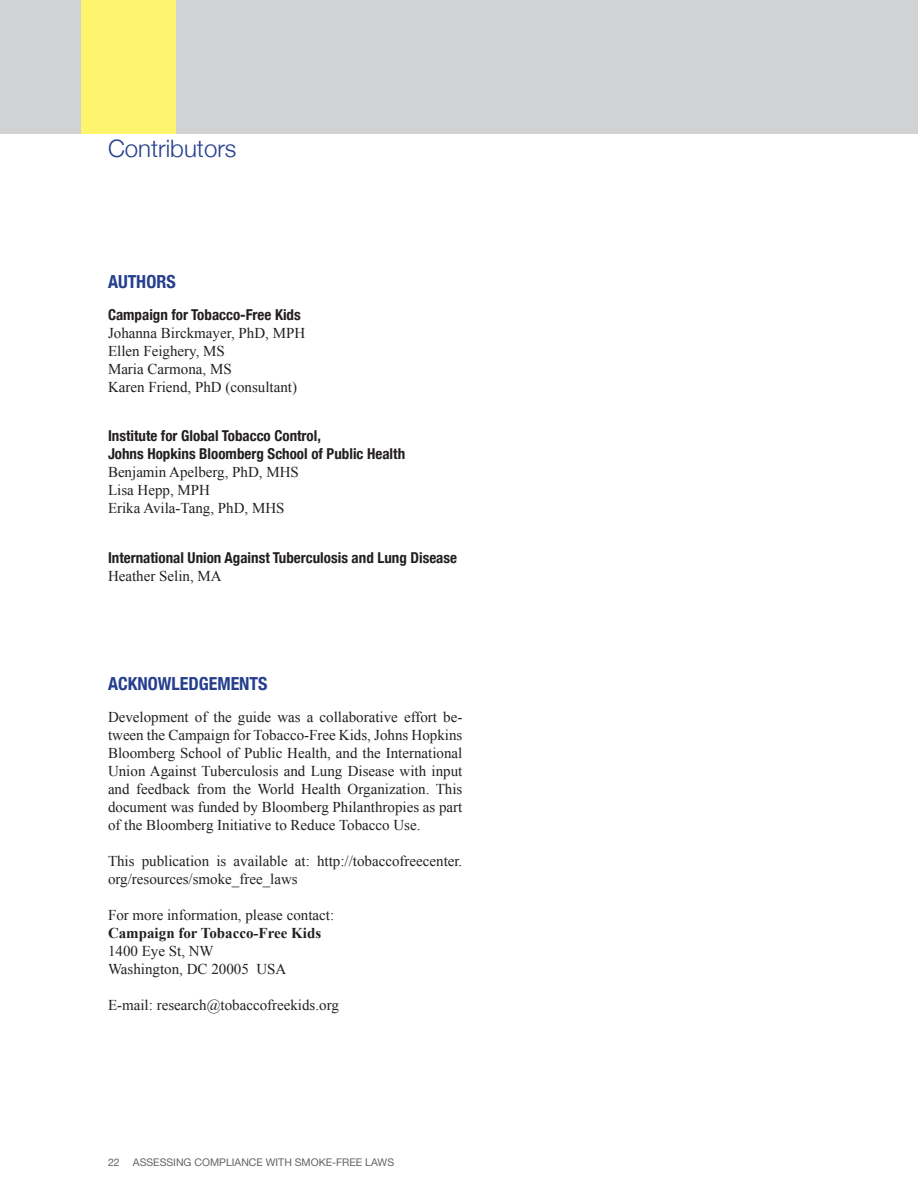
<style>
.page{position:relative;width:918px;height:1188px;background:#fff}
.page>*{position:absolute;margin:0;border:0;box-sizing:border-box;transform-origin:0 0}
.t1{font:300 24px "Helvetica Neue";color:#253f8e}
.t2{font:700 condensed 18px "Helvetica Neue";color:#253f8e}
.t3{font:15px/18px "Times New Roman";color:#231f20;text-align:justify}
.author{font:700 condensed 15px/18px "Helvetica Neue";color:#231f20}
.t4{font:700 15px "Times New Roman";color:#231f20}
.t5{font:10.5px "Helvetica Neue";color:#636366}
</style>
<div class="page">
<div style="left:0;top:0;width:918px;height:134px;background:#d1d2d4"></div>
<div style="left:81px;top:0;width:95px;height:134px;background:#fff46d"></div>
<p class="t1" style="left:108px;top:134px;width:130px">Contributors</p>
<p class="t2" style="left:108px;top:271px;width:69px">AUTHORS</p>
<p class="author" style="left:108px;top:305px;width:194px">Campaign for Tobacco-Free Kids</p>
<p class="t3" style="left:108px;top:324px;width:199px">Johanna Birckmayer, PhD, MPH</p>
<p class="t3" style="left:108px;top:342px;width:118px">Ellen Feighery, MS</p>
<p class="t3" style="left:108px;top:360px;width:125px">Maria Carmona, MS</p>
<p class="t3" style="left:108px;top:378px;width:191px">Karen Friend, PhD (consultant)</p>
<p class="author" style="left:108px;top:427px;width:299px">Institute for Global Tobacco Control,<br>Johns Hopkins Bloomberg School of Public Health</p>
<p class="t3" style="left:108px;top:463px;width:192px">Benjamin Apelberg, PhD, MHS</p>
<p class="t3" style="left:108px;top:481px;width:104px">Lisa Hepp, MPH</p>
<p class="t3" style="left:108px;top:499px;width:178px">Erika Avila-Tang, PhD, MHS</p>
<p class="author" style="left:108px;top:548px;width:351px">International Union Against Tuberculosis and Lung Disease</p>
<p class="t3" style="left:108px;top:567px;width:115px">Heather Selin, MA</p>
<p class="t2" style="left:108px;top:673px;width:161px">ACKNOWLEDGEMENTS</p>
<p class="t3" style="left:108px;top:707px;width:356px">Development of the guide was a collaborative effort be&shy;tween the Campaign for Tobacco-Free Kids, Johns Hopkins Bloomberg School of Public Health, and the International Union Against Tuberculosis and Lung Disease with input and feedback from the World Health Organization. This document was funded by Bloomberg Philanthropies as part of the Bloomberg Initiative to Reduce Tobacco Use.</p>
<p class="t3" style="left:108px;top:851px;width:356px">This publication is available at: http://tobaccofreecenter. org/resources/smoke_free_laws</p>
<p class="t3" style="left:108px;top:905px;width:228px">For more information, please contact:</p>
<p class="t4" style="left:108px;top:922px;width:215px">Campaign for Tobacco-Free Kids</p>
<p class="t3" style="left:108px;top:941px;width:107px">1400 Eye St, NW</p>
<p class="t3" style="left:108px;top:959px;width:180px">Washington, DC 20005 USA</p>
<p class="t3" style="left:108px;top:995px;width:232px">E-mail: research@tobaccofreekids.org</p>
<p class="t5" style="left:108px;top:1156px;width:13px">22</p>
<p class="t5" style="left:133px;top:1156px;width:263px">ASSESSING COMPLIANCE WITH SMOKE-FREE LAWS</p>
</div>
